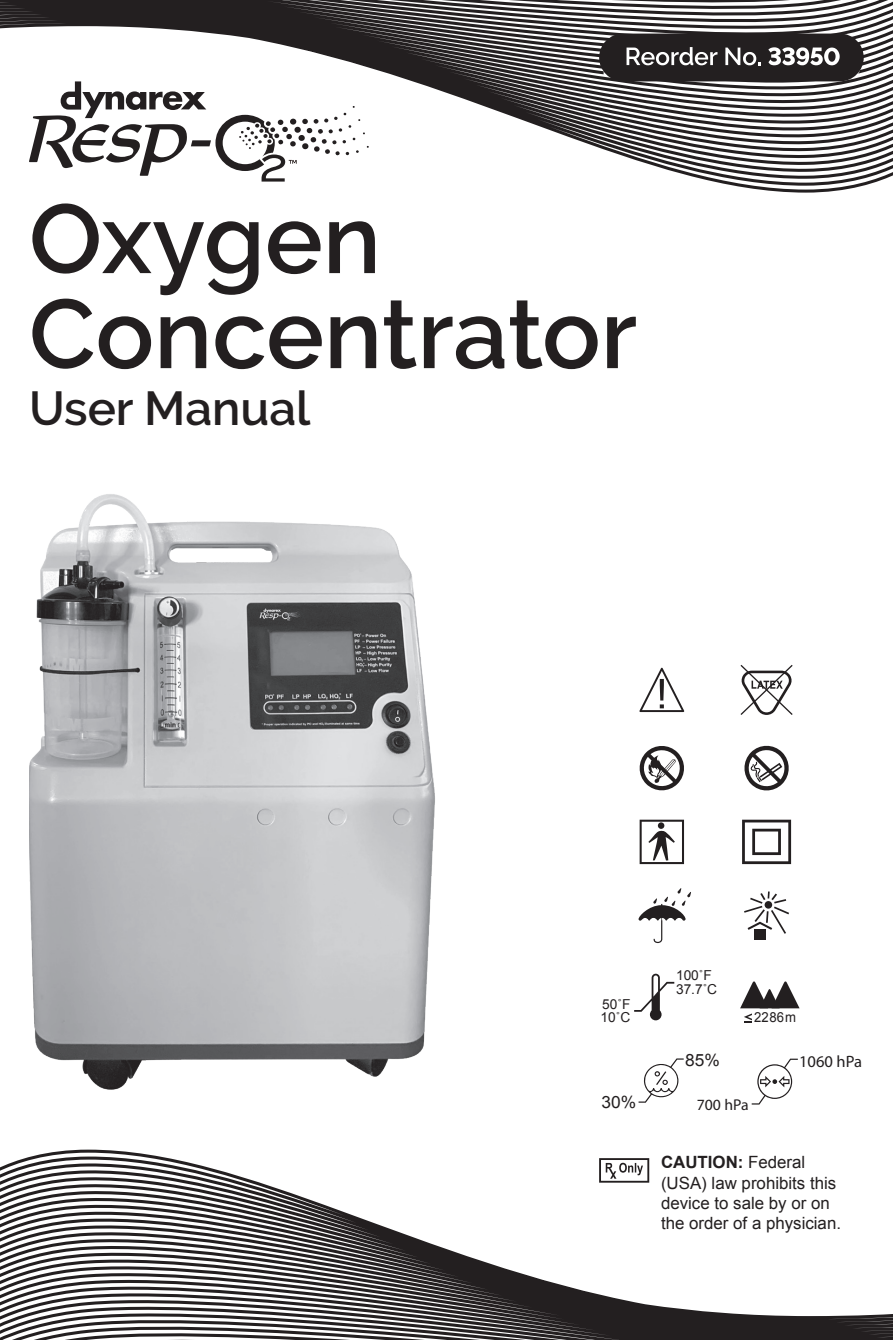
<style>
.page{position:relative;width:893px;height:1340px;background:#fff}
.page>*{position:absolute;margin:0;border:0;box-sizing:border-box;transform-origin:0 0}
.t1{font:600 97.42px/95px "Raleway";color:#231f20}
.t2{font:600 47.48px "Raleway";color:#231f20}
.t3{font:16.88px/20.2px "Arial";color:#231f20}
.t4{font:16.43px "Myriad Pro";color:#231f20}
.t5{font:15.75px "Myriad Pro";color:#231f20}
.t6{font:13.72px/13.7px "Arial";color:#231f20}
.t7{font:13.72px "Arial";color:#231f20;scale:.95 1}
.s1{font-weight:700}
</style>
<div class="page">
<svg style="left:0;top:0;width:893px;height:193px"></svg>
<svg style="left:740px;top:665px;width:53px;height:50px"></svg>
<svg style="left:744px;top:891px;width:45px;height:42px"></svg>
<div style="left:754px;top:929px;width:12px;height:10px;background:#231f20"></div>
<svg style="left:638px;top:888px;width:53px;height:55px"></svg>
<svg style="left:742px;top:819px;width:49px;height:45px"></svg>
<svg style="left:639px;top:667px;width:45px;height:45px"></svg>
<svg style="left:640px;top:819px;width:44px;height:45px"></svg>
<svg style="left:744px;top:745px;width:45px;height:46px"></svg>
<svg style="left:639px;top:746px;width:45px;height:45px"></svg>
<img style="left:29px;top:494px;width:406px;height:596px">
<svg style="left:634px;top:973px;width:40px;height:47px"></svg>
<svg style="left:638px;top:1058px;width:46px;height:44px"></svg>
<svg style="left:752px;top:1058px;width:46px;height:46px"></svg>
<svg style="left:740px;top:981px;width:60px;height:41px"></svg>
<div style="left:298px;top:135px;width:7px;height:6px;background:#231f20;border-radius:2px"></div>
<div style="left:294px;top:126px;width:7px;height:7px;background:#231f20;border-radius:3px"></div>
<svg style="left:302px;top:106px;width:67px;height:49px"></svg>
<svg style="left:29px;top:81px;width:267px;height:100px"></svg>
<div style="left:599px;top:34px;width:265px;height:47px;background:#231f20;border-radius:24px"></div>
<svg style="left:626px;top:47px;width:91px;height:18px"></svg>
<svg style="left:725px;top:48px;width:35px;height:17px"></svg>
<svg style="left:768px;top:47px;width:72px;height:18px"></svg>
<svg style="left:0;top:1149px;width:893px;height:190px"></svg>
<h1 class="t1" style="left:29px;top:191px;width:610px">Oxygen<br>Concentrator</h1>
<h2 class="t2" style="left:29px;top:381px;width:283px">User Manual</h2>
<p class="t6" style="left:601px;top:997px;width:31px">50˚F<br>10˚C</p>
<p class="t3" style="left:601px;top:1092px;width:36px">30%</p>
<p class="t6" style="left:676px;top:968px;width:43px">100˚F<br>37.7˚C</p>
<p class="t7" style="left:754px;top:1008px;width:45px">2286m</p>
<p class="t3" style="left:685px;top:1050px;width:36px">85%</p>
<p class="t5" style="left:697px;top:1095px;width:53px">700 hPa</p>
<p class="t4" style="left:799px;top:1051px;width:64px">1060 hPa</p>
<p class="t3" style="left:661px;top:1152px;width:182px"><span class="s1">CAUTION:</span> Federal (USA) law prohibits this device to sale by or on the order of a physician.</p>
</div>
